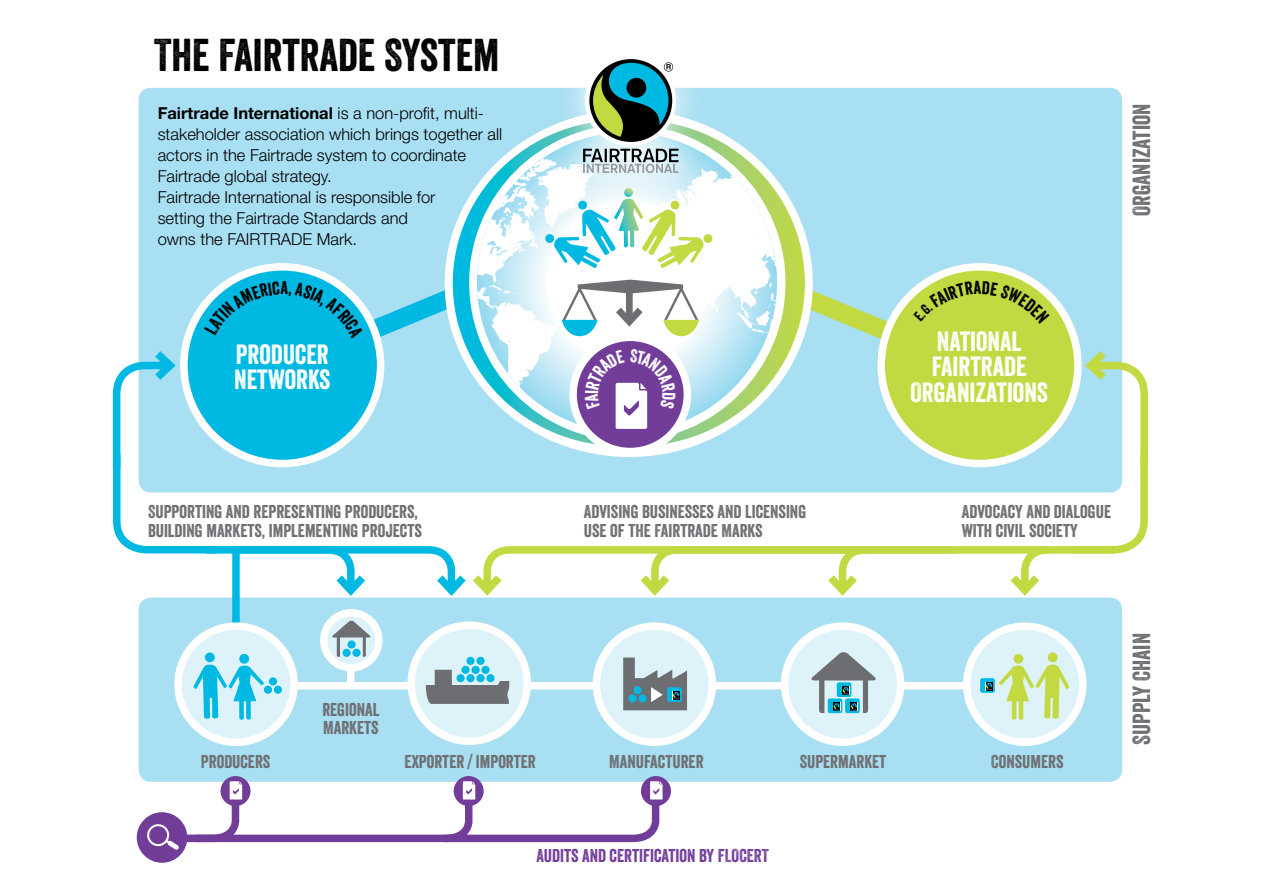
<style>
.page{position:relative;width:1263px;height:893px;background:#fff}
.page>*{position:absolute;margin:0;border:0;box-sizing:border-box;transform-origin:0 0}
.t1{font:44.55px "Veneer";color:#000}
.t2{font:27px/25.5px "Veneer";color:#fff;text-align:center}
.t3{font:24px "Veneer";color:#6d6e71}
.t4{font:18px/19.5px "Veneer";color:#6d6e71}
.t5{font:18px "Veneer";color:#723d98}
.t6{font:300 16.5px/21px "Helvetica Neue LT Std";color:#000}
.s1{font-weight:700}
</style>
<div class="page">
<div style="left:139px;top:598px;width:983px;height:184px;background:#a8dff2;border-radius:12px"></div>
<div style="left:139px;top:88px;width:983px;height:404px;background:#a8dff2;border-radius:12px"></div>
<div style="left:291px;top:682px;width:120px;height:7px;background:#fff"></div>
<div style="left:347px;top:668px;width:7px;height:19px;background:#fff"></div>
<div style="left:527px;top:682px;width:69px;height:7px;background:#fff"></div>
<div style="left:711px;top:682px;width:73px;height:7px;background:#fff"></div>
<div style="left:900px;top:682px;width:70px;height:7px;background:#fff"></div>
<div style="left:784px;top:626px;width:117px;height:116px;background:#ddf2f9;border-radius:50%"></div>
<div style="left:781px;top:622px;width:123px;height:124px;border:8px solid #fff;border-radius:50%"></div>
<svg style="left:967px;top:626px;width:116px;height:116px;background:#e2f4fa"></svg>
<div style="left:963px;top:622px;width:123px;height:124px;border:8px solid #fff;border-radius:50%"></div>
<div style="left:596px;top:626px;width:116px;height:116px;background:#ddf2f9;border-radius:50%"></div>
<div style="left:593px;top:622px;width:123px;height:124px;border:8px solid #fff;border-radius:50%"></div>
<div style="left:411px;top:625px;width:116px;height:116px;background:#ddf2f9;border-radius:50%"></div>
<div style="left:407px;top:621px;width:124px;height:124px;border:8px solid #fff;border-radius:50%"></div>
<div style="left:232px;top:550px;width:8px;height:76px;background:#00b9e3"></div>
<svg style="left:426px;top:670px;width:83px;height:34px"></svg>
<div style="left:456px;top:674px;width:9px;height:8px;background:#00b9e3;border-radius:50%"></div>
<div style="left:466px;top:674px;width:9px;height:8px;background:#00b9e3;border-radius:50%"></div>
<div style="left:461px;top:666px;width:9px;height:8px;background:#00b9e3;border-radius:50%"></div>
<div style="left:476px;top:674px;width:9px;height:8px;background:#00b9e3;border-radius:50%"></div>
<div style="left:486px;top:674px;width:9px;height:8px;background:#00b9e3;border-radius:50%"></div>
<div style="left:481px;top:666px;width:9px;height:8px;background:#00b9e3;border-radius:50%"></div>
<div style="left:472px;top:666px;width:8px;height:8px;background:#00b9e3;border-radius:50%"></div>
<div style="left:476px;top:657px;width:9px;height:8px;background:#00b9e3;border-radius:50%"></div>
<div style="left:466px;top:657px;width:9px;height:8px;background:#00b9e3;border-radius:50%"></div>
<svg style="left:178px;top:626px;width:116px;height:116px;background:#e1f3f9"></svg>
<div style="left:174px;top:622px;width:124px;height:124px;border:8px solid #fff;border-radius:50%"></div>
<svg style="left:324px;top:613px;width:55px;height:55px"></svg>
<div style="left:320px;top:609px;width:63px;height:62px;border:8px solid #fff;border-radius:50%"></div>
<svg style="left:332px;top:620px;width:39px;height:37px"></svg>
<div style="left:342px;top:649px;width:9px;height:8px;background:#00b9e3;border-radius:50%"></div>
<div style="left:352px;top:649px;width:9px;height:8px;background:#00b9e3;border-radius:50%"></div>
<svg style="left:347px;top:640px;width:9px;height:9px"></svg>
<svg style="left:623px;top:657px;width:64px;height:54px"></svg>
<svg style="left:811px;top:652px;width:65px;height:61px"></svg>
<div style="left:264px;top:686px;width:8px;height:8px;background:#00b9e3;border-radius:50%"></div>
<div style="left:274px;top:686px;width:8px;height:8px;background:#00b9e3;border-radius:50%"></div>
<div style="left:269px;top:677px;width:8px;height:8px;background:#00b9e3;border-radius:50%"></div>
<svg style="left:193px;top:652px;width:71px;height:68px;background:#8bdcf0"></svg>
<div style="left:980px;top:678px;width:15px;height:15px;background:#00b9e3;border-radius:2px"></div>
<div style="left:985px;top:682px;width:7px;height:9px;background:#fff"></div>
<svg style="left:986px;top:652px;width:83px;height:68px;background:#d0e7bc"></svg>
<div style="left:137px;top:812px;width:50px;height:51px;background:#723d98;border-radius:50%"></div>
<svg style="left:146px;top:776px;width:525px;height:74px"></svg>
<svg style="left:475px;top:126px;width:308px;height:62px"></svg>
<svg style="left:477px;top:159px;width:300px;height:29px"></svg>
<div style="left:552px;top:24px;width:157px;height:180px;background:#fff;opacity:.75"></div>
<svg style="left:583px;top:59px;width:95px;height:115px;background:#749a97"></svg>
<svg style="left:112px;top:188px;width:1036px;height:413px"></svg>
<h1 class="t1" style="left:154px;top:28px;width:347px">THE FAIRTRADE SYSTEM</h1>
<p class="t6" style="left:158px;top:102px;width:346px"><span class="s1">Fairtrade International</span> is a non-profit, multi&shy;stakeholder association which brings together all actors in the Fairtrade system to coordinate Fairtrade global strategy.<br>Fairtrade International is responsible for<br>setting the Fairtrade Standards and<br>owns the FAIRTRADE Mark.</p>
<h2 class="t2" style="left:234px;top:341px;width:98px;text-align:left">PRODUCER<br>NETWORKS</h2>
<h2 class="t2" style="left:910px;top:328px;width:139px">NATIONAL<br>FAIRTRADE<br>ORGANIZATIONS</h2>
<h3 class="t3" style="left:1127px;top:216px;width:114px;rotate:-90deg">ORGANIZATION</h3>
<p class="t4" style="left:148px;top:501px;width:275px">SUPPORTING AND REPRESENTING PRODUCERS,<br>BUILDING MARKETS, IMPLEMENTING PROJECTS</p>
<p class="t4" style="left:584px;top:501px;width:224px">ADVISING BUSINESSES AND LICENSING<br>USE OF THE FAIRTRADE MARKS</p>
<p class="t4" style="left:962px;top:501px;width:151px">ADVOCACY AND DIALOGUE<br>WITH CIVIL SOCIETY</p>
<p class="t4" style="left:322px;top:700px;width:59px;line-height:18px">REGIONAL<br>MARKETS</p>
<p class="t4" style="left:201px;top:752px;width:71px">PRODUCERS</p>
<p class="t4" style="left:404px;top:752px;width:133px">EXPORTER / IMPORTER</p>
<p class="t4" style="left:609px;top:752px;width:96px">MANUFACTURER</p>
<p class="t4" style="left:800px;top:752px;width:88px">SUPERMARKET</p>
<p class="t4" style="left:991px;top:752px;width:74px">CONSUMERS</p>
<p class="t5" style="left:536px;top:845px;width:234px">AUDITS AND CERTIFICATION BY FLOCERT</p>
<h3 class="t3" style="left:1127px;top:745px;width:113px;rotate:-90deg">SUPPLY CHAIN</h3>
</div>
